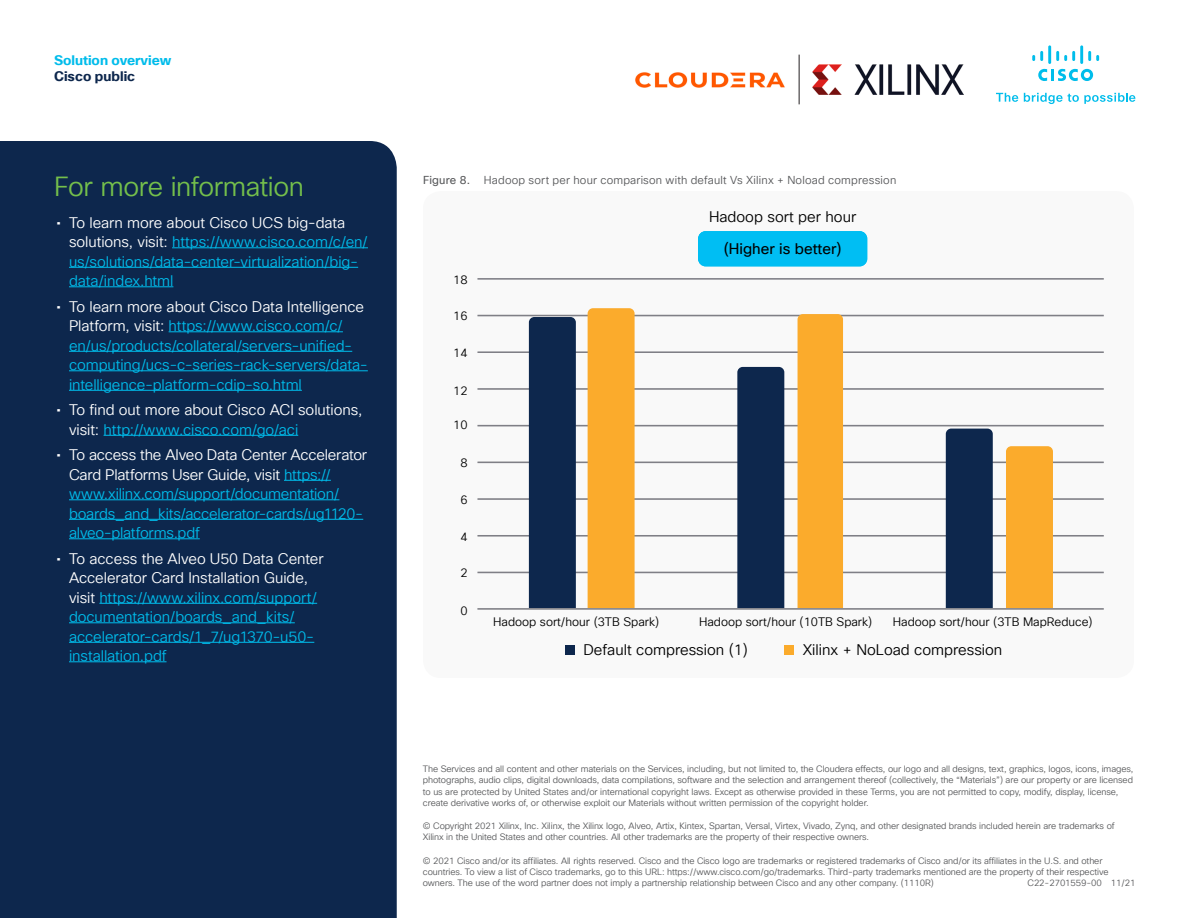
<style>
.page{position:relative;width:1188px;height:918px;background:#fff}
.page>*{position:absolute;margin:0;border:0;box-sizing:border-box;transform-origin:0 0}
.Subhead2_Green{font:27px "Cisco Sans TT Light";letter-spacing:-.015em;color:#74bf4b}
.t1{font:15px/19.5px "Cisco Sans TT Light";letter-spacing:-.005em;color:#00bceb}
.t2{font:15px/19.5px "Cisco Sans TT Light";letter-spacing:-.005em;color:#fff}
.t3{font:15px "Cisco Sans TT Light";color:#000}
.t4{font:15px "Cisco Sans TT";color:#000}
.t5{font:700 13.5px "Cisco Sans TT";color:#00bceb}
.t6{font:700 13.5px "Cisco Sans TT";color:#0d274d}
.t7{font:12px "Cisco Sans TT Light";color:#000}
.FigureCaption{font:11.25px "Cisco Sans TT Light";letter-spacing:.02em;color:#57585a}
.Footer_-_gray{font:9px/11.2px "Cisco Sans TT Light";letter-spacing:-.01em;color:#57585a}
.s1{font-family:"Cisco Sans TT";color:#fff}
.s2{color:#fff}
.s3{font-family:"Cisco Sans TT"}
.s4{color:#00bceb}
</style>
<div class="page">
<svg style="left:996px;top:93px;width:22px;height:9px"></svg>
<svg style="left:1024px;top:93px;width:111px;height:11px"></svg>
<svg style="left:1038px;top:69px;width:55px;height:12px"></svg>
<svg style="left:1032px;top:51px;width:11px;height:10px"></svg>
<hr style="left:1048px;top:45px;width:3px;height:19px;background:#00bdeb">
<svg style="left:1056px;top:51px;width:19px;height:10px"></svg>
<hr style="left:1080px;top:45px;width:3px;height:19px;background:#00bdeb">
<svg style="left:1088px;top:51px;width:11px;height:10px"></svg>
<img style="left:635px;top:72px;width:150px;height:15px">
<img style="left:812px;top:64px;width:152px;height:31px">
<hr style="left:799px;top:55px;width:1px;height:49px;background:#231f20">
<div style="left:0;top:141px;width:397px;height:777px;background:#0d274d"></div>
<hr style="left:172px;top:248px;width:196px;height:1px;background:#00bceb">
<hr style="left:69px;top:267px;width:289px;height:1px;background:#00bceb">
<hr style="left:69px;top:287px;width:104px;height:1px;background:#00bceb">
<hr style="left:169px;top:332px;width:174px;height:1px;background:#00bceb">
<hr style="left:69px;top:351px;width:283px;height:1px;background:#00bceb">
<hr style="left:69px;top:371px;width:299px;height:1px;background:#00bceb">
<hr style="left:69px;top:390px;width:233px;height:1px;background:#00bceb">
<hr style="left:104px;top:435px;width:194px;height:1px;background:#00bceb">
<hr style="left:284px;top:480px;width:47px;height:1px;background:#00bceb">
<hr style="left:69px;top:500px;width:270px;height:1px;background:#00bceb">
<hr style="left:69px;top:519px;width:294px;height:1px;background:#00bceb">
<hr style="left:69px;top:539px;width:131px;height:1px;background:#00bceb">
<hr style="left:99px;top:603px;width:218px;height:1px;background:#00bceb">
<hr style="left:69px;top:623px;width:226px;height:1px;background:#00bceb">
<hr style="left:69px;top:642px;width:245px;height:1px;background:#00bceb">
<hr style="left:69px;top:662px;width:98px;height:1px;background:#00bceb">
<div style="left:423px;top:191px;width:711px;height:487px;background:#f9f9f9;border-radius:18px"></div>
<hr style="left:478px;top:572px;width:626px;height:1px;background:#7f7f86">
<hr style="left:478px;top:535px;width:626px;height:2px;background:#7f7f86">
<hr style="left:478px;top:498px;width:626px;height:2px;background:#7f7f86">
<hr style="left:478px;top:462px;width:626px;height:1px;background:#7f7f86">
<hr style="left:478px;top:425px;width:626px;height:1px;background:#7f7f86">
<hr style="left:478px;top:388px;width:626px;height:2px;background:#7f7f86">
<hr style="left:478px;top:351px;width:626px;height:2px;background:#7f7f86">
<hr style="left:478px;top:315px;width:626px;height:1px;background:#7f7f86">
<hr style="left:478px;top:278px;width:626px;height:2px;background:#7f7f86">
<svg style="left:529px;top:317px;width:59px;height:291px;fill:#0d274d"></svg>
<svg style="left:588px;top:308px;width:465px;height:300px"></svg>
<hr style="left:477px;top:608px;width:627px;height:2px;background:#7f7f86">
<div style="left:565px;top:645px;width:10px;height:10px;background:#0d274d"></div>
<div style="left:784px;top:645px;width:10px;height:10px;background:#fbab2c"></div>
<div style="left:698px;top:231px;width:169px;height:35px;background:#00bef3;border-radius:8px"></div>
<h3 class="t5" style="left:54px;top:51px;width:119px">Solution overview</h3>
<h3 class="t6" style="left:54px;top:67px;width:83px">Cisco public</h3>
<p class="Subhead2_Green" style="left:54px;top:169px;width:251px">For more information</p>
<p class="t1" style="left:69px;top:213px;width:300px;text-indent:-13px"><span class="s1">•</span> <span class="s2">To learn more about Cisco UCS big-data solutions, visit:</span> https://www.cisco.com/c/en/ us/solutions/data-center-virtualization/big&shy;data/index.html</p>
<p class="t1" style="left:69px;top:297px;width:300px;text-indent:-13px"><span class="s1">•</span> <span class="s2">To learn more about Cisco Data Intelligence Platform, visit:</span> https://www.cisco.com/c/ en/us/products/collateral/servers-unified&shy;computing/ucs-c-series-rack-servers/data&shy;intelligence-platform-cdip-so.html</p>
<p class="t2" style="left:69px;top:401px;width:295px;text-indent:-13px"><span class="s3">•</span> To find out more about Cisco ACI solutions, visit: <span class="s4">http://www.cisco.com/go/aci</span></p>
<p class="t1" style="left:69px;top:446px;width:300px;text-indent:-13px"><span class="s1">•</span> <span class="s2">To access the Alveo Data Center Accelerator Card Platforms User Guide, visit</span> https:// www.xilinx.com/support/documentation/ boards_and_kits/accelerator-cards/ug1120- alveo-platforms.pdf</p>
<p class="t1" style="left:69px;top:549px;width:256px;text-indent:-13px"><span class="s1">•</span> <span class="s2">To access the Alveo U50 Data Center Accelerator Card Installation Guide, visit</span> https://www.xilinx.com/support/ documentation/boards_and_kits/ accelerator-cards/1_7/ug1370-u50- installation.pdf</p>
<p class="FigureCaption" style="left:423px;top:172px;width:475px"><span class="s3">Figure 8.</span> Hadoop sort per hour comparison with default Vs Xilinx + Noload compression</p>
<p class="t3" style="left:709px;top:207px;width:149px">Hadoop sort per hour</p>
<p class="t7" style="left:453px;top:272px;width:16px">18</p>
<p class="t7" style="left:453px;top:308px;width:16px">16</p>
<p class="t7" style="left:453px;top:345px;width:16px">14</p>
<p class="t7" style="left:453px;top:383px;width:16px">12</p>
<p class="t7" style="left:453px;top:417px;width:16px">10</p>
<p class="t7" style="left:460px;top:455px;width:9px">8</p>
<p class="t7" style="left:460px;top:492px;width:9px">6</p>
<p class="t7" style="left:460px;top:529px;width:9px">4</p>
<p class="t7" style="left:460px;top:565px;width:9px">2</p>
<p class="t7" style="left:460px;top:603px;width:9px">0</p>
<p class="t4" style="left:724px;top:239px;width:119px">(Higher is better)</p>
<p class="t7" style="left:493px;top:614px;width:167px">Hadoop sort/hour (3TB Spark)</p>
<p class="t7" style="left:699px;top:614px;width:175px">Hadoop sort/hour (10TB Spark)</p>
<p class="t7" style="left:893px;top:614px;width:201px">Hadoop sort/hour (3TB MapReduce)</p>
<p class="t3" style="left:584px;top:640px;width:166px">Default compression (1)</p>
<p class="t3" style="left:803px;top:640px;width:201px">Xilinx + NoLoad compression</p>
<p class="Footer_-_gray" style="left:423px;top:764px;width:712px">The Services and all content and other materials on the Services, including, but not limited to, the Cloudera effects, our logo and all designs, text, graphics, logos, icons, images, photographs, audio clips, digital downloads, data compilations, software and the selection and arrangement thereof (collectively, the “Materials”) are our property or are licensed to us are protected by United States and/or international copyright laws. Except as otherwise provided in these Terms, you are not permitted to copy, modify, display, license, create derivative works of, or otherwise exploit our Materials without written permission of the copyright holder.</p>
<p class="Footer_-_gray" style="left:423px;top:821px;width:693px">© Copyright 2021 Xilinx, Inc. Xilinx, the Xilinx logo, Alveo, Artix, Kintex, Spartan, Versal, Virtex, Vivado, Zynq, and other designated brands included herein are trademarks of<br>Xilinx in the United States and other countries. All other trademarks are the property of their respective owners.</p>
<p class="Footer_-_gray" style="left:423px;top:855px;width:687px">© 2021 Cisco and/or its affiliates. All rights reserved. Cisco and the Cisco logo are trademarks or registered trademarks of Cisco and/or its affiliates in the U.S. and other countries. To view a list of Cisco trademarks, go to this URL: https://www.cisco.com/go/trademarks. Third-party trademarks mentioned are the property of their respective owners. The use of the word partner does not imply a partnership relationship between Cisco and any other company. (1110R)</p>
<p class="Footer_-_gray" style="left:1028px;top:878px;width:109px">C22-2701559-00 11/21</p>
</div>
